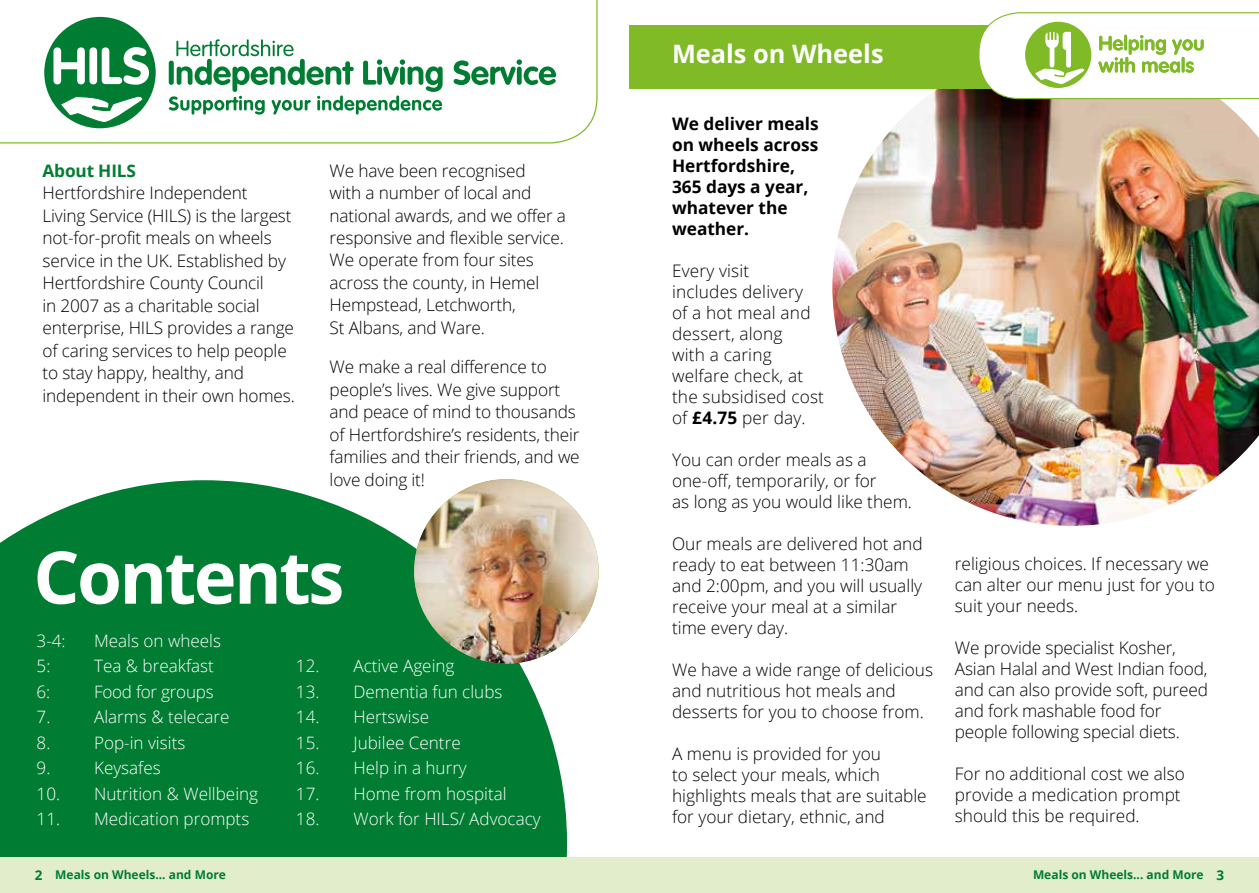
<style>
.page{position:relative;width:1259px;height:893px;background:#fff}
.page>*{position:absolute;margin:0;border:0;box-sizing:border-box;transform-origin:0 0}
.t1{font:700 72.6px "Open Sans";letter-spacing:-.035em;color:#fff}
.t2{font:700 25.35px "Open Sans";color:#fff}
.t3{font:300 17.25px/22.5px "Open Sans";letter-spacing:-.01em;color:#000}
.t4{font:300 17.25px/21px "Open Sans";letter-spacing:.01em;color:#000}
.t5{font:700 17.25px/21px "Open Sans";color:#000}
.t6{font:700 17.25px "Open Sans";letter-spacing:-.01em;color:#007d32}
.t7{font:300 17.1px "Open Sans";color:#fff}
.t8{font:700 12px "Open Sans";color:#007d32}
.s1{font-size:13.5px}
.s2{font-weight:700}
</style>
<div class="page">
<svg style="left:0;top:480px;width:567px;height:378px;fill:#007d32"></svg>
<div style="left:0;top:858px;width:1259px;height:35px;background:#e2edcc"></div>
<svg style="left:0;top:0;width:597px;height:144px"></svg>
<img style="left:832px;top:88px;width:427px;height:438px">
<svg style="left:453px;top:59px;width:103px;height:26px"></svg>
<div style="left:43px;top:16px;width:114px;height:114px;background:#007d32;border-radius:50%"></div>
<div style="left:42px;top:14px;width:116px;height:117px;border:3px solid #fff;border-radius:50%"></div>
<svg style="left:59px;top:96px;width:86px;height:28px"></svg>
<svg style="left:53px;top:47px;width:32px;height:37px"></svg>
<div style="left:89px;top:47px;width:8px;height:37px;background:#fff;border-radius:4px"></div>
<svg style="left:102px;top:47px;width:47px;height:38px"></svg>
<svg style="left:169px;top:39px;width:273px;height:76px"></svg>
<div style="left:629px;top:25px;width:495px;height:63px;background:#80ba27"></div>
<svg style="left:978px;top:12px;width:281px;height:87px"></svg>
<img style="left:414px;top:479px;width:184px;height:185px;border-radius:92px">
<p class="t6" style="left:43px;top:158px;width:95px">About HILS</p>
<p class="t3" style="left:43px;top:181px;width:254px">Hertfordshire Independent<br>Living Service (HILS) is the largest not-for-profit meals on wheels service in the UK. Established by<br>Hertfordshire County Council<br>in 2007 as a charitable social enterprise, HILS provides a range of caring services to help people to stay happy, healthy, and independent in their own homes.</p>
<p class="t3" style="left:330px;top:159px;width:238px">We have been recognised<br>with a number of local and national awards, and we offer a responsive and flexible service.<br>We operate from four sites across the county, in Hemel<br>Hempstead, Letchworth,<br>St Albans, and Ware.</p>
<p class="t3" style="left:330px;top:355px;width:252px">We make a real difference to people’s lives. We give support and peace of mind to thousands of Hertfordshire’s residents, their families and their friends, and we love doing it!</p>
<h1 class="t1" style="left:33px;top:526px;width:312px">Contents</h1>
<p class="t7" style="left:37px;top:629px;width:31px">3-4:</p>
<p class="t7" style="left:94px;top:629px;width:128px">Meals on wheels</p>
<p class="t7" style="left:37px;top:654px;width:15px">5:</p>
<p class="t7" style="left:94px;top:654px;width:121px">Tea &amp; breakfast</p>
<p class="t7" style="left:37px;top:680px;width:15px">6:</p>
<p class="t7" style="left:94px;top:680px;width:121px">Food for groups</p>
<p class="t7" style="left:37px;top:705px;width:15px">7.</p>
<p class="t7" style="left:94px;top:705px;width:137px">Alarms &amp; telecare</p>
<p class="t7" style="left:37px;top:731px;width:15px">8.</p>
<p class="t7" style="left:94px;top:731px;width:93px">Pop-in visits</p>
<p class="t7" style="left:37px;top:756px;width:15px">9.</p>
<p class="t7" style="left:94px;top:756px;width:68px">Keysafes</p>
<p class="t7" style="left:37px;top:782px;width:223px">10. Nutrition &amp; Wellbeing</p>
<p class="t7" style="left:37px;top:807px;width:214px">11. Medication prompts</p>
<p class="t8" style="left:35px;top:866px;width:193px"><span class="s1">2</span> Meals on Wheels... and More</p>
<p class="t7" style="left:296px;top:654px;width:160px">12. Active Ageing</p>
<p class="t7" style="left:296px;top:680px;width:208px">13. Dementia fun clubs</p>
<p class="t7" style="left:296px;top:705px;width:135px">14. Hertswise</p>
<p class="t7" style="left:296px;top:731px;width:166px">15. Jubilee Centre</p>
<p class="t7" style="left:296px;top:756px;width:172px">16. Help in a hurry</p>
<p class="t7" style="left:296px;top:782px;width:212px">17. Home from hospital</p>
<p class="t7" style="left:296px;top:807px;width:246px">18. Work for HILS/ Advocacy</p>
<h2 class="t2" style="left:672px;top:36px;width:213px">Meals on Wheels</h2>
<p class="t5" style="left:672px;top:113px;width:148px">We deliver meals on wheels across<br>Hertfordshire,<br>365 days a year, whatever the weather.</p>
<p class="t4" style="left:672px;top:260px;width:153px">Every visit<br>includes delivery<br>of a hot meal and dessert, along<br>with a caring welfare check, at the subsidised cost of <span class="s2">£4.75</span> per day.</p>
<p class="t3" style="left:672px;top:449px;width:241px;line-height:21px">You can order meals as a one-off, temporarily, or for<br>as long as you would like them.</p>
<p class="t3" style="left:672px;top:533px;width:252px;line-height:21px">Our meals are delivered hot and ready to eat between 11:30am and 2:00pm, and you will usually receive your meal at a similar time every day.</p>
<p class="t3" style="left:672px;top:659px;width:263px;line-height:21px">We have a wide range of delicious and nutritious hot meals and desserts for you to choose from.</p>
<p class="t3" style="left:672px;top:743px;width:256px;line-height:21px">A menu is provided for you<br>to select your meals, which highlights meals that are suitable for your dietary, ethnic, and</p>
<p class="t3" style="left:955px;top:552px;width:261px;line-height:21px">religious choices. If necessary we can alter our menu just for you to suit your needs.</p>
<p class="t3" style="left:955px;top:636px;width:254px;line-height:21px">We provide specialist Kosher,<br>Asian Halal and West Indian food, and can also provide soft, pureed and fork mashable food for people following special diets.</p>
<p class="t3" style="left:955px;top:762px;width:232px;line-height:21px">For no additional cost we also provide a medication prompt should this be required.</p>
<p class="t8" style="left:1033px;top:866px;width:193px">Meals on Wheels... and More <span class="s1">3</span></p>
</div>
